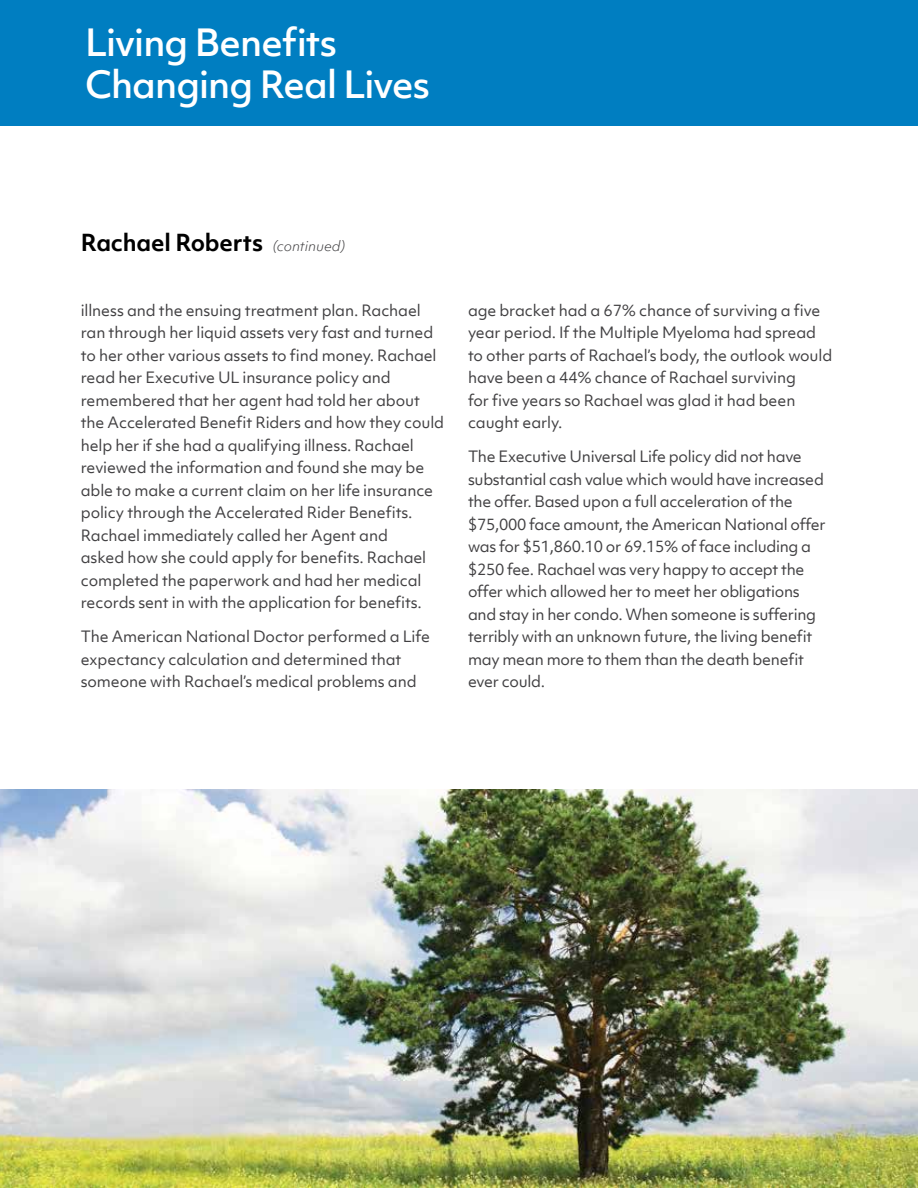
<style>
.page{position:relative;width:918px;height:1188px;background:#fff}
.page>*{position:absolute;margin:0;border:0;box-sizing:border-box;transform-origin:0 0}
.t1{font:500 36px/42px "Objektiv Mk 1";letter-spacing:-.025em;color:#fff}
.t2{font:700 22.5px "Objektiv Mk 1";letter-spacing:-.01em;color:#000}
.t3{font:15px/22.5px "Objektiv Mk 1";letter-spacing:-.01em;color:#414042}
.s1{font-weight:300;font-style:italic;font-size:13.5px;color:#414042}
</style>
<div class="page">
<div style="left:0;top:0;width:918px;height:125px;background:#007ec1"></div>
<img style="left:0;top:789px;width:918px;height:399px">
<h1 class="t1" style="left:85px;top:21px;width:346px">Living Benefits<br>Changing Real Lives</h1>
<h2 class="t2" style="left:81px;top:226px;width:266px">Rachael Roberts <span class="s1">(continued)</span></h2>
<p class="t3" style="left:81px;top:299px;width:365px">illness and the ensuing treatment plan. Rachael ran through her liquid assets very fast and turned to her other various assets to find money. Rachael read her Executive UL insurance policy and remembered that her agent had told her about the Accelerated Benefit Riders and how they could help her if she had a qualifying illness. Rachael reviewed the information and found she may be able to make a current claim on her life insurance policy through the Accelerated Rider Benefits.<br>Rachael immediately called her Agent and<br>asked how she could apply for benefits. Rachael completed the paperwork and had her medical records sent in with the application for benefits.</p>
<p class="t3" style="left:81px;top:625px;width:351px">The American National Doctor performed a Life expectancy calculation and determined that someone with Rachael’s medical problems and</p>
<p class="t3" style="left:468px;top:299px;width:366px">age bracket had a 67% chance of surviving a five year period. If the Multiple Myeloma had spread to other parts of Rachael’s body, the outlook would have been a 44% chance of Rachael surviving<br>for five years so Rachael was glad it had been caught early.</p>
<p class="t3" style="left:468px;top:445px;width:359px">The Executive Universal Life policy did not have substantial cash value which would have increased the offer. Based upon a full acceleration of the $75,000 face amount, the American National offer was for $51,860.10 or 69.15% of face including a $250 fee. Rachael was very happy to accept the offer which allowed her to meet her obligations and stay in her condo. When someone is suffering terribly with an unknown future, the living benefit may mean more to them than the death benefit ever could.</p>
</div>
